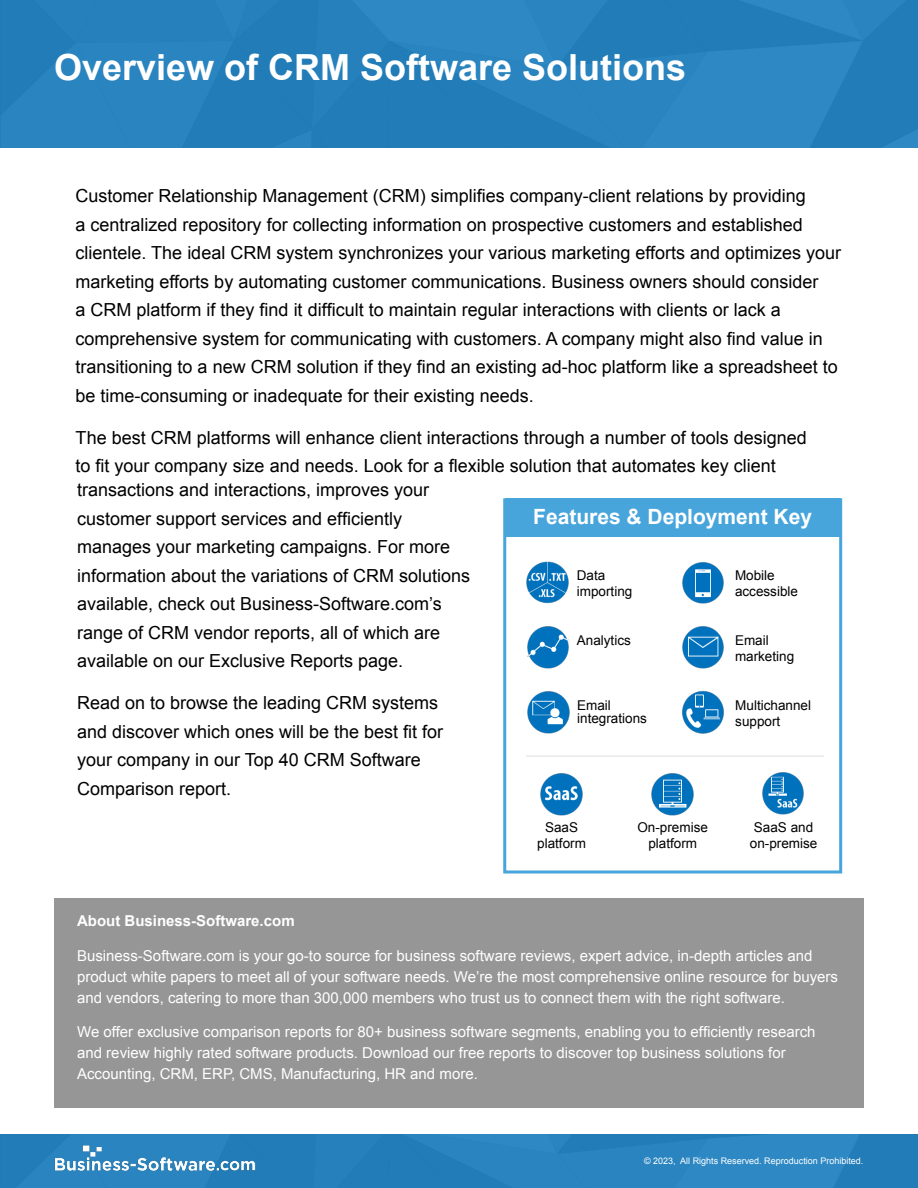
<style>
.page{position:relative;width:918px;height:1188px;background:#fff}
.page>*{position:absolute;margin:0;border:0;box-sizing:border-box;transform-origin:0 0}
.t1{font:700 36px "Arial";color:#fff}
.t2{font:700 21px "Arial";color:#fff}
.t3{font:18px/28.5px "Arial";color:#000}
.t4{font:15px/21px "Arial";color:#fff}
.t5{font:700 15px "Arial";color:#fff}
.t6{font:13.5px/16.2px "Arial";color:#000}
.t7{font:9px "Arial";color:#fff}
</style>
<div class="page">
<div style="left:0;top:1134px;width:918px;height:54px;background:#2984bf"></div>
<div style="left:0;top:0;width:918px;height:148px;background:#2580bc"></div>
<div style="left:54px;top:898px;width:810px;height:210px;background:#969696"></div>
<img style="left:54px;top:1145px;width:202px;height:27px">
<div style="left:505px;top:498px;width:336px;height:39px;background:#47a5dc"></div>
<div style="left:503px;top:498px;width:339px;height:376px;border:3px solid #47a5dc"></div>
<img style="left:526px;top:561px;width:43px;height:43px">
<img style="left:682px;top:562px;width:42px;height:42px">
<img style="left:682px;top:691px;width:42px;height:43px">
<img style="left:527px;top:691px;width:43px;height:43px">
<img style="left:762px;top:772px;width:42px;height:43px">
<img style="left:651px;top:773px;width:43px;height:43px">
<img style="left:540px;top:773px;width:43px;height:43px">
<img style="left:682px;top:626px;width:42px;height:43px">
<img style="left:527px;top:626px;width:43px;height:43px">
<hr style="left:526px;top:755px;width:298px;height:2px;background:#eaeaea">
<h1 class="t1" style="left:54px;top:44px;width:634px">Overview of CRM Software Solutions</h1>
<p class="t3" style="left:76px;top:182px;width:767px">Customer Relationship Management (CRM) simplifies company-client relations by providing<br>a centralized repository for collecting information on prospective customers and established clientele. The ideal CRM system synchronizes your various marketing efforts and optimizes your marketing efforts by automating customer communications. Business owners should consider<br>a CRM platform if they find it difficult to maintain regular interactions with clients or lack a comprehensive system for communicating with customers. A company might also find value in transitioning to a new CRM solution if they find an existing ad-hoc platform like a spreadsheet to be time-consuming or inadequate for their existing needs.</p>
<p class="t3" style="left:76px;top:423px;width:733px">The best CRM platforms will enhance client interactions through a number of tools designed to fit your company size and needs. Look for a flexible solution that automates key client</p>
<p class="t3" style="left:77px;top:476px;width:395px">transactions and interactions, improves your customer support services and efficiently manages your marketing campaigns. For more information about the variations of CRM solutions available, check out Business-Software.com’s range of CRM vendor reports, all of which are available on our Exclusive Reports page.</p>
<p class="t3" style="left:77px;top:689px;width:368px">Read on to browse the leading CRM systems and discover which ones will be the best fit for your company in our Top 40 CRM Software Comparison report.</p>
<p class="t2" style="left:533px;top:503px;width:280px">Features &amp; Deployment Key</p>
<p class="t6" style="left:735px;top:567px;width:65px">Mobile accessible</p>
<p class="t6" style="left:577px;top:567px;width:57px">Data importing</p>
<p class="t6" style="left:577px;top:632px;width:56px">Analytics</p>
<p class="t6" style="left:735px;top:632px;width:61px">Email marketing</p>
<p class="t6" style="left:577px;top:699px;width:71px;line-height:13.5px">Email integrations</p>
<p class="t6" style="left:735px;top:697px;width:77px">Multichannel support</p>
<p class="t6" style="left:537px;top:819px;width:50px;text-align:center">SaaS platform</p>
<p class="t6" style="left:637px;top:819px;width:72px;text-align:center">On-premise platform</p>
<p class="t6" style="left:750px;top:819px;width:69px;text-align:center">SaaS and on-premise</p>
<p class="t5" style="left:77px;top:911px;width:219px">About Business-Software.com</p>
<p class="t4" style="left:77px;top:945px;width:762px">Business-Software.com is your go-to source for business software reviews, expert advice, in-depth articles and product white papers to meet all of your software needs. We’re the most comprehensive online resource for buyers and vendors, catering to more than 300,000 members who trust us to connect them with the right software.</p>
<p class="t4" style="left:77px;top:1021px;width:740px">We offer exclusive comparison reports for 80+ business software segments, enabling you to efficiently research and review highly rated software products. Download our free reports to discover top business solutions for<br>Accounting, CRM, ERP, CMS, Manufacturing, HR and more.</p>
<p class="t7" style="left:644px;top:1154px;width:221px">© 2023, All Rights Reserved. Reproduction Prohibited.</p>
</div>
